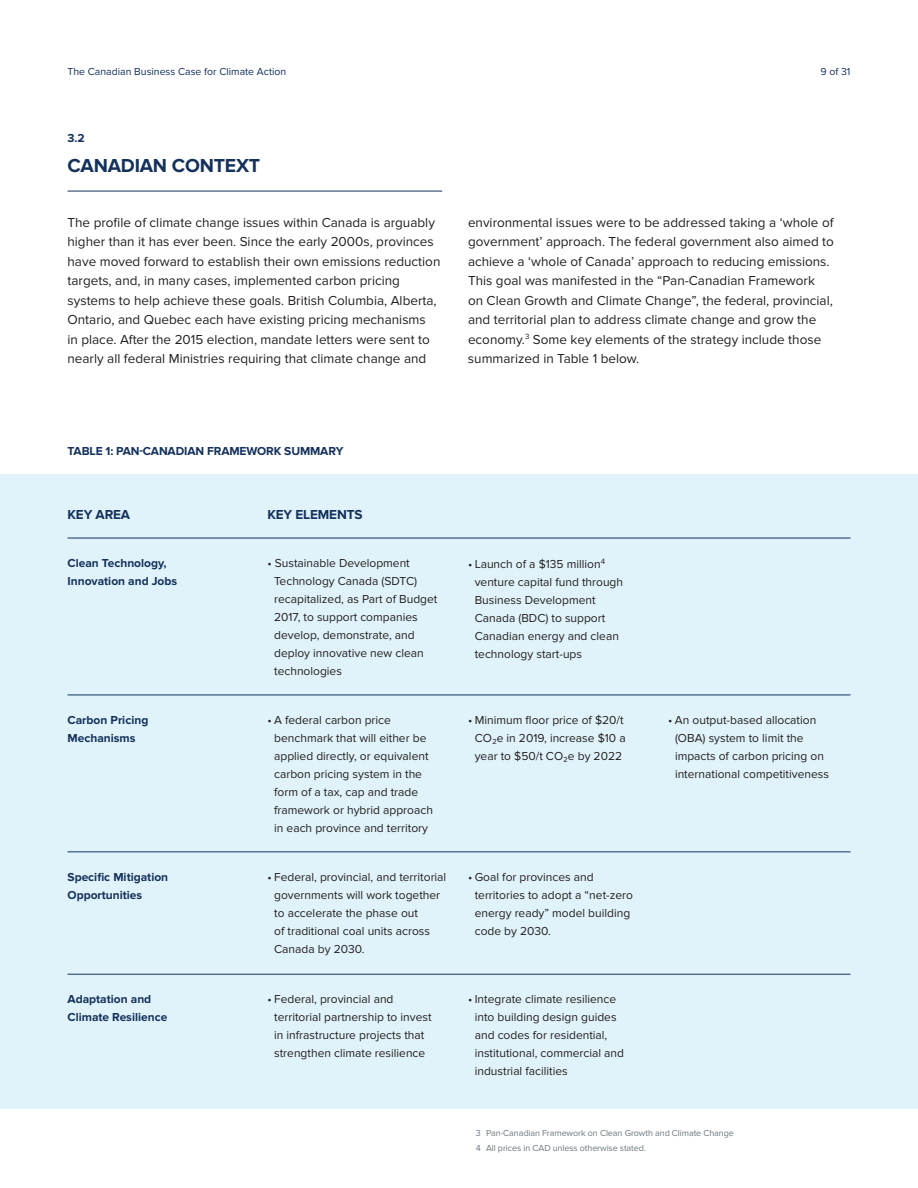
<style>
.page{position:relative;width:918px;height:1188px;background:#fff}
.page>*{position:absolute;margin:0;border:0;box-sizing:border-box;transform-origin:0 0}
.t1{font:700 19.5px "Proxima Nova";letter-spacing:-.01em;color:#14315b}
.body{font:13.5px/19.5px "Proxima Nova";color:#231f20}
.h_detail{font:700 13.5px "Proxima Nova";letter-spacing:-.01em;color:#14315b}
.body_header{font:12px/18px "Proxima Nova";color:#231f20}
.body_header-2{font:700 12px/18px "Proxima Nova";color:#14315b}
.h_detail-2{font:700 12px "Proxima Nova";letter-spacing:-.01em;color:#14315b}
.t2{font:10.5px "Proxima Nova";color:#14315b}
.footnote{font:9px "Proxima Nova";letter-spacing:-.01em;color:#6c787e}
</style>
<div class="page">
<hr style="left:68px;top:191px;width:374px;height:1px;background:#14315b">
<div style="left:0;top:474px;width:918px;height:635px;background:#e0f3fa"></div>
<hr style="left:68px;top:538px;width:782px;height:1px;background:#14315b">
<hr style="left:68px;top:695px;width:782px;height:1px;background:#14315b">
<hr style="left:68px;top:851px;width:782px;height:1px;background:#14315b">
<hr style="left:68px;top:974px;width:782px;height:1px;background:#14315b">
<p class="t2" style="left:68px;top:65px;width:220px">The Canadian Business Case for Climate Action</p>
<p class="t2" style="left:820px;top:66px;width:32px">9 of 31</p>
<p class="h_detail-2" style="left:68px;top:132px;width:19px">3.2</p>
<p class="t1" style="left:68px;top:154px;width:194px">CANADIAN CONTEXT</p>
<p class="body" style="left:68px;top:213px;width:374px">The profile of climate change issues within Canada is arguably higher than it has ever been. Since the early 2000s, provinces have moved forward to establish their own emissions reduction targets, and, in many cases, implemented carbon pricing systems to help achieve these goals. British Columbia, Alberta, Ontario, and Quebec each have existing pricing mechanisms<br>in place. After the 2015 election, mandate letters were sent to nearly all federal Ministries requiring that climate change and</p>
<p class="body" style="left:468px;top:213px;width:367px">environmental issues were to be addressed taking a ‘whole of government’ approach. The federal government also aimed to achieve a ‘whole of Canada’ approach to reducing emissions.<br>This goal was manifested in the “Pan-Canadian Framework<br>on Clean Growth and Climate Change”, the federal, provincial, and territorial plan to address climate change and grow the economy.<sup>3</sup> Some key elements of the strategy include those summarized in Table 1 below.</p>
<p class="h_detail-2" style="left:68px;top:444px;width:277px">TABLE 1: PAN-CANADIAN FRAMEWORK SUMMARY</p>
<p class="h_detail" style="left:68px;top:506px;width:64px">KEY AREA</p>
<p class="h_detail" style="left:267px;top:506px;width:97px">KEY ELEMENTS</p>
<p class="body_header-2" style="left:68px;top:554px;width:111px">Clean Technology,<br>Innovation and Jobs</p>
<p class="body_header" style="left:274px;top:554px;width:165px;text-indent:-7px">• Sustainable Development<br>Technology Canada (SDTC) recapitalized, as Part of Budget<br>2017, to support companies develop, demonstrate, and deploy innovative new clean technologies</p>
<p class="body_header" style="left:475px;top:556px;width:150px;text-indent:-7px">• Launch of a $135 million<sup>4 </sup>venture capital fund through<br>Business Development<br>Canada (BDC) to support<br>Canadian energy and clean technology start-ups</p>
<p class="body_header-2" style="left:68px;top:711px;width:82px">Carbon Pricing<br>Mechanisms</p>
<p class="body_header" style="left:274px;top:711px;width:160px;text-indent:-7px">• A federal carbon price benchmark that will either be applied directly, or equivalent carbon pricing system in the form of a tax, cap and trade framework or hybrid approach in each province and territory</p>
<p class="body_header" style="left:468px;top:711px;width:159px;text-align:center">• Minimum floor price of $20/t<br>CO₂e in 2019, increase $10 a year to $50/t CO₂e by 2022</p>
<p class="body_header-2" style="left:68px;top:868px;width:102px">Specific Mitigation<br>Opportunities</p>
<p class="body_header" style="left:274px;top:868px;width:174px;text-indent:-7px">• Federal, provincial, and territorial governments will work together to accelerate the phase out<br>of traditional coal units across<br>Canada by 2030.</p>
<p class="body_header" style="left:475px;top:868px;width:160px;text-indent:-7px">• Goal for provinces and territories to adopt a “net-zero energy ready” model building code by 2030.</p>
<p class="body_header-2" style="left:68px;top:991px;width:85px">Adaptation and</p>
<p class="body_header-2" style="left:68px;top:1009px;width:101px">Climate Resilience</p>
<p class="body_header" style="left:274px;top:991px;width:159px;text-indent:-7px">• Federal, provincial and territorial partnership to invest in infrastructure projects that strengthen climate resilience</p>
<p class="body_header" style="left:475px;top:991px;width:151px;text-indent:-7px">• Integrate climate resilience into building design guides and codes for residential, institutional, commercial and industrial facilities</p>
<p class="body_header" style="left:675px;top:711px;width:156px;text-indent:-7px">• An output-based allocation (OBA) system to limit the impacts of carbon pricing on international competitiveness</p>
<p class="footnote" style="left:476px;top:1127px;width:7px">3</p>
<p class="footnote" style="left:486px;top:1127px;width:249px">Pan-Canadian Framework on Clean Growth and Climate Change</p>
<p class="footnote" style="left:476px;top:1143px;width:7px">4</p>
<p class="footnote" style="left:486px;top:1143px;width:161px">All prices in CAD unless otherwise stated.</p>
</div>
